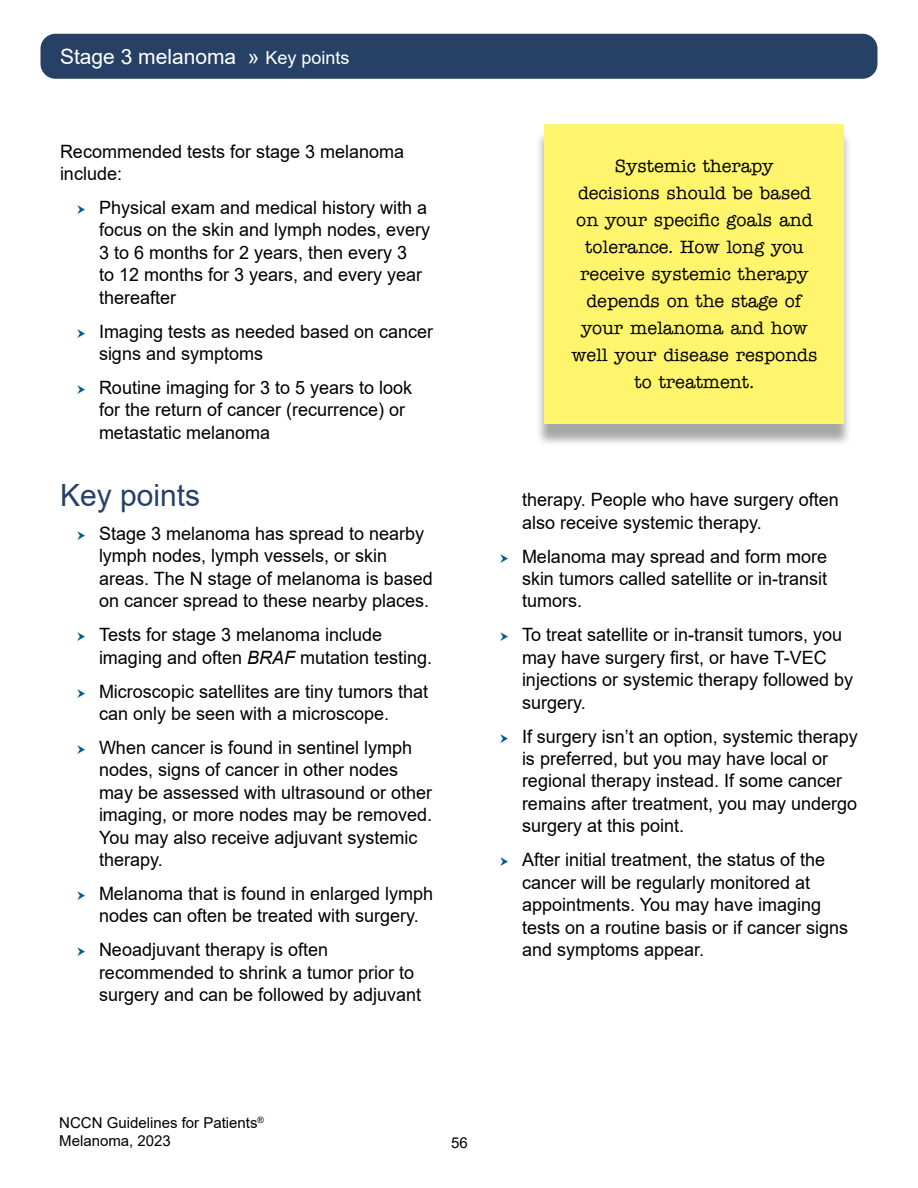
<style>
.page{position:relative;width:918px;height:1188px;background:#fff}
.page>*{position:absolute;margin:0;border:0;box-sizing:border-box;transform-origin:0 0}
.t1{font:30.6px "Arial";color:#264165}
.t2{font:21px "Arial";color:#fff}
.t3{font:18.3px/22.5px "Arial";color:#000}
.t4{font:500 18px/27px "American Typewriter Std";color:#000;text-align:center}
.t5{font:15px/18px "Arial";color:#000}
.s1{font-size:18px}
.s2{font-style:italic}
</style>
<div class="page">
<div style="left:40px;top:34px;width:838px;height:45px;background:#264165;border-radius:15px"></div>
<div style="left:535px;top:130px;width:317px;height:317px;background:#000;opacity:.35"></div>
<div style="left:544px;top:124px;width:300px;height:300px;background:#fff56d"></div>
<p class="t2" style="left:60px;top:42px;width:291px">Stage 3 melanoma » <span class="s1">Key points</span></p>
<p class="t3" style="left:60px;top:140px;width:346px">Recommended tests for stage 3 melanoma include:</p>
<p class="t3" style="left:99px;top:196px;width:333px">Physical exam and medical history with a focus on the skin and lymph nodes, every<br>3 to 6 months for 2 years, then every 3<br>to 12 months for 3 years, and every year thereafter</p>
<p class="t3" style="left:99px;top:320px;width:336px">Imaging tests as needed based on cancer signs and symptoms</p>
<p class="t3" style="left:99px;top:376px;width:315px">Routine imaging for 3 to 5 years to look for the return of cancer (recurrence) or metastatic melanoma</p>
<h1 class="t1" style="left:60px;top:474px;width:142px">Key points</h1>
<p class="t3" style="left:99px;top:522px;width:335px">Stage 3 melanoma has spread to nearby lymph nodes, lymph vessels, or skin areas. The N stage of melanoma is based on cancer spread to these nearby places.</p>
<p class="t3" style="left:99px;top:623px;width:335px">Tests for stage 3 melanoma include imaging and often <span class="s2">BRAF</span> mutation testing.</p>
<p class="t3" style="left:99px;top:680px;width:331px">Microscopic satellites are tiny tumors that can only be seen with a microscope.</p>
<p class="t3" style="left:99px;top:736px;width:335px">When cancer is found in sentinel lymph nodes, signs of cancer in other nodes may be assessed with ultrasound or other imaging, or more nodes may be removed.<br>You may also receive adjuvant systemic therapy.</p>
<p class="t3" style="left:99px;top:882px;width:336px">Melanoma that is found in enlarged lymph nodes can often be treated with surgery.</p>
<p class="t3" style="left:99px;top:938px;width:324px">Neoadjuvant therapy is often recommended to shrink a tumor prior to surgery and can be followed by adjuvant</p>
<p class="t5" style="left:59px;top:1114px;width:206px">NCCN Guidelines for Patients<sup>®<br></sup>Melanoma, 2023</p>
<p class="t5" style="left:451px;top:1133px;width:18px">56</p>
<p class="t4" style="left:572px;top:153px;width:247px">Systemic therapy<br>decisions should be based on your specific goals and tolerance. How long you receive systemic therapy depends on the stage of your melanoma and how well your disease responds to treatment.</p>
<p class="t3" style="left:522px;top:488px;width:318px">therapy. People who have surgery often also receive systemic therapy.</p>
<p class="t3" style="left:522px;top:545px;width:307px;text-align:justify">Melanoma may spread and form more skin tumors called satellite or in-transit tumors.</p>
<p class="t3" style="left:522px;top:623px;width:333px">To treat satellite or in-transit tumors, you may have surgery first, or have T-VEC injections or systemic therapy followed by surgery.</p>
<p class="t3" style="left:522px;top:725px;width:337px">If surgery isn’t an option, systemic therapy is preferred, but you may have local or regional therapy instead. If some cancer remains after treatment, you may undergo surgery at this point.</p>
<p class="t3" style="left:522px;top:848px;width:328px">After initial treatment, the status of the cancer will be regularly monitored at appointments. You may have imaging tests on a routine basis or if cancer signs and symptoms appear.</p>
</div>
